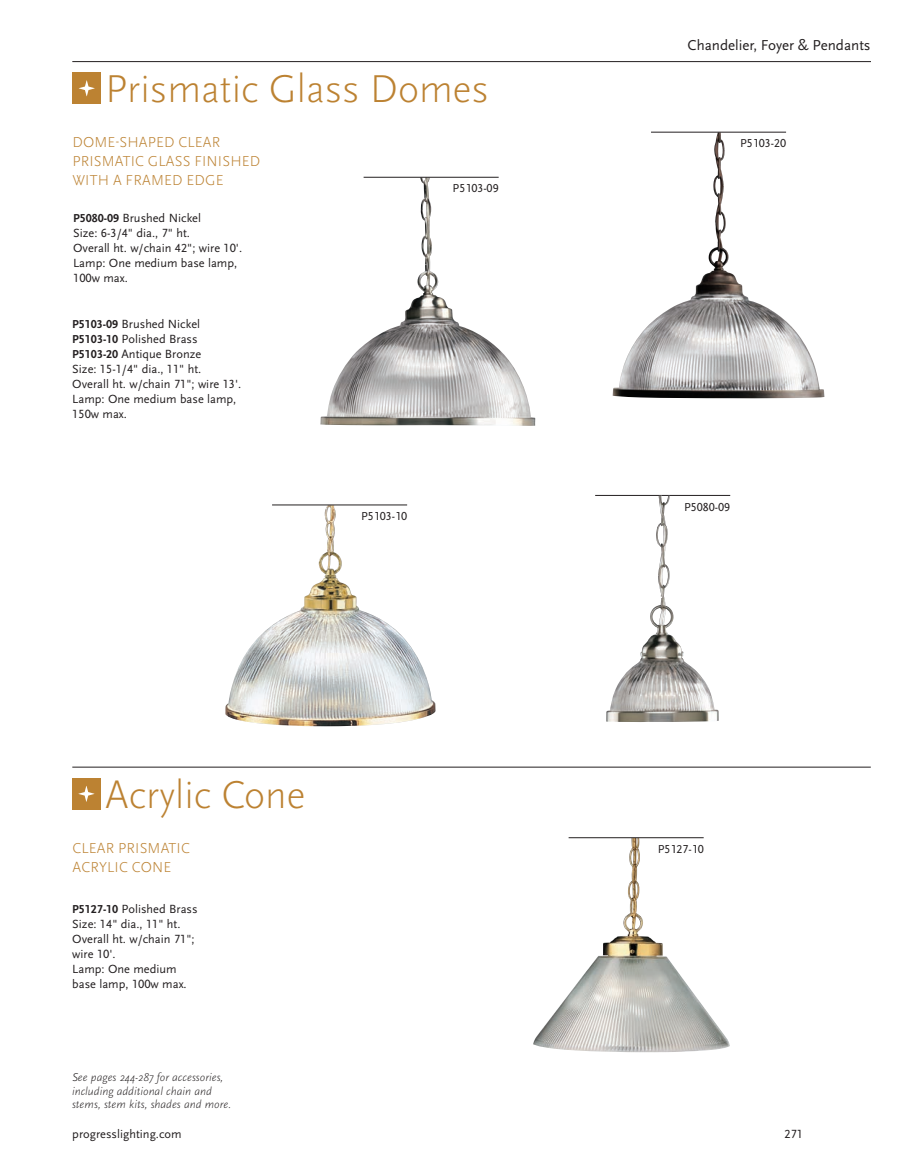
<style>
.page{position:relative;width:905px;height:1175px;background:#fff}
.page>*{position:absolute;margin:0;border:0;box-sizing:border-box;transform-origin:0 0}
.t1{font:300 40.5px "Scala Sans Pro";color:#bc8232}
.t2{font:300 15px/18.8px "Scala Sans Pro";letter-spacing:.01em;color:#bc8232}
.t3{font:15px "Scala Sans LF";color:#231f20}
.t4{font:12.3px/15px "Scala Sans LF";color:#231f20}
.t5{font:12px "Scala Sans Pro";color:#231f20}
.t6{font:italic 300 11.7px/13.5px "Scala Sans Pro";color:#231f20}
.s1{font-family:"Scala Sans Caps";font-weight:700;font-size:12px}
</style>
<div class="page">
<img style="left:533px;top:837px;width:197px;height:215px">
<hr style="left:568px;top:837px;width:135px;height:1px;background:#231f20">
<hr style="left:72px;top:61px;width:799px;height:1px;background:#231f20">
<img style="left:225px;top:505px;width:210px;height:221px">
<hr style="left:272px;top:504px;width:135px;height:1px;background:#231f20">
<img style="left:320px;top:177px;width:215px;height:249px">
<hr style="left:363px;top:177px;width:135px;height:1px;background:#231f20">
<img style="left:612px;top:132px;width:212px;height:266px">
<hr style="left:651px;top:132px;width:135px;height:1px;background:#231f20">
<hr style="left:595px;top:495px;width:135px;height:1px;background:#231f20">
<hr style="left:72px;top:766px;width:798px;height:1px;background:#231f20">
<div style="left:72px;top:72px;width:29px;height:32px;background:#bc8232"></div>
<svg style="left:79px;top:80px;width:16px;height:16px"></svg>
<div style="left:72px;top:777px;width:29px;height:32px;background:#bc8232"></div>
<svg style="left:78px;top:786px;width:16px;height:15px"></svg>
<img style="left:606px;top:495px;width:112px;height:227px">
<h1 class="t1" style="left:105px;top:66px;width:385px">PRISMATIC GLASS DOMES</h1>
<p class="t2" style="left:72px;top:133px;width:189px">DOME-SHAPED CLEAR<br>PRISMATIC GLASS FINISHED<br>WITH A FRAMED EDGE</p>
<p class="t4" style="left:73px;top:211px;width:170px"><span class="s1">P5080-09</span> Brushed Nickel<br>Size: 6-3/4" dia., 7" ht.<br>Overall ht. w/chain 42"; wire 10'.<br>Lamp: One medium base lamp,<br>100w max.</p>
<p class="t4" style="left:72px;top:316px;width:170px"><span class="s1">P5103-09</span> Brushed Nickel<br><span class="s1">P5103-10</span> Polished Brass<br><span class="s1">P5103-20</span> Antique Bronze<br>Size: 15-1/4" dia., 11" ht.<br>Overall ht. w/chain 71"; wire 13'.<br>Lamp: One medium base lamp,<br>150w max.</p>
<p class="t5" style="left:452px;top:181px;width:47px">P5103-09</p>
<p class="t5" style="left:361px;top:509px;width:47px">P5103-10</p>
<h1 class="t1" style="left:105px;top:771px;width:201px">ACRYLIC CONE</h1>
<p class="t2" style="left:72px;top:838px;width:119px">CLEAR PRISMATIC<br>ACRYLIC CONE</p>
<p class="t4" style="left:72px;top:901px;width:127px"><span class="s1">P5127-10</span> Polished Brass<br>Size: 14" dia., 11" ht.<br>Overall ht. w/chain 71"; wire 10'.<br>Lamp: One medium base lamp, 100w max.</p>
<p class="t3" style="left:687px;top:37px;width:184px">Chandelier, Foyer &amp; Pendants</p>
<p class="t5" style="left:740px;top:136px;width:47px">P5103-20</p>
<p class="t5" style="left:684px;top:499px;width:47px">P5080-09</p>
<p class="t5" style="left:657px;top:841px;width:47px">P5127-10</p>
<p class="t6" style="left:72px;top:1070px;width:161px">See pages 244-287 for accessories, including additional chain and stems, stem kits, shades and more.</p>
<p class="t4" style="left:72px;top:1126px;width:111px">progresslighting.com</p>
<p class="t4" style="left:784px;top:1126px;width:20px">271</p>
</div>
